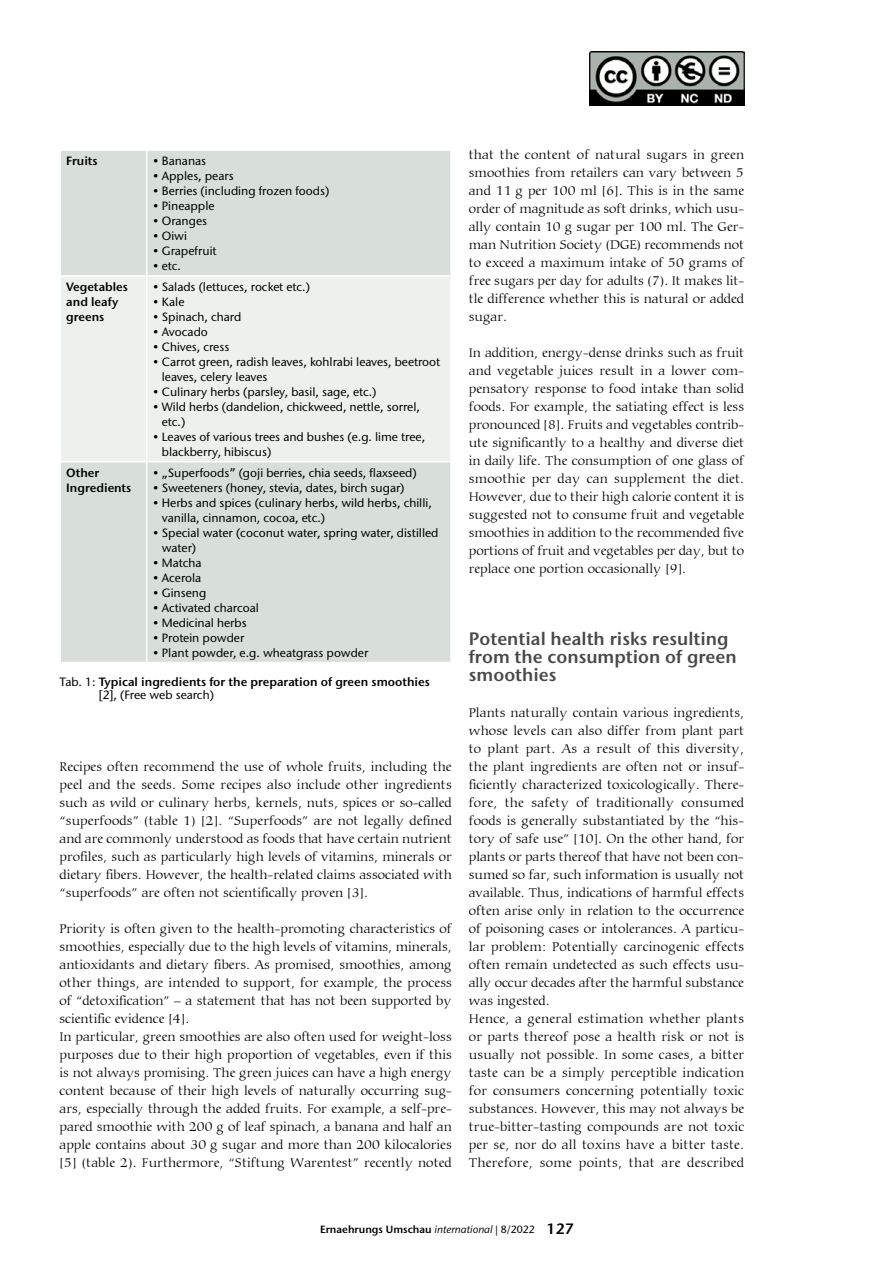
<style>
.page{position:relative;width:893px;height:1263px;background:#fff}
.page>*{position:absolute;margin:0;border:0;box-sizing:border-box;transform-origin:0 0}
.t1{font:600 18px/18px "Stone Sans ITC Pro";color:#494948}
.t2{font:300 13.5px/18px "Carmina BT";color:#000;text-align:justify}
.t3{font:500 12px/15px "Stone Sans ITC Std";color:#000}
.t4{font:600 12px/15px "Stone Sans ITC Pro";color:#000}
.t5{font:600 10.5px "Stone Sans ITC Pro";color:#000}
.s1{font-family:"Stone Sans ITC Std";font-weight:500}
.s2{font-family:"Stone Sans ITC Std";font-weight:500;font-style:italic}
.s3{font-size:15px}
</style>
<div class="page">
<div style="left:61px;top:151px;width:389px;height:511px;background:#d7dfd8"></div>
<div style="left:61px;top:277px;width:389px;height:184px;background:#edf1ee"></div>
<hr style="left:146px;top:151px;width:1px;height:124px;background:#fff">
<hr style="left:60px;top:275px;width:87px;height:2px;background:#fff">
<hr style="left:147px;top:275px;width:305px;height:2px;background:#fff">
<hr style="left:146px;top:277px;width:1px;height:184px;background:#fff">
<hr style="left:60px;top:461px;width:87px;height:1px;background:#fff">
<hr style="left:147px;top:461px;width:305px;height:1px;background:#fff">
<hr style="left:146px;top:462px;width:1px;height:200px;background:#fff">
<img style="left:590px;top:51px;width:154px;height:54px">
<p class="t4" style="left:66px;top:153px;width:33px">Fruits</p>
<p class="t3" style="left:153px;top:153px;width:55px">• Bananas</p>
<p class="t3" style="left:153px;top:168px;width:83px">• Apples, pears</p>
<p class="t3" style="left:153px;top:183px;width:178px">• Berries (including frozen foods)</p>
<p class="t3" style="left:153px;top:198px;width:63px">• Pineapple</p>
<p class="t3" style="left:153px;top:213px;width:56px">• Oranges</p>
<p class="t3" style="left:153px;top:228px;width:36px">• Oiwi</p>
<p class="t3" style="left:153px;top:243px;width:65px">• Grapefruit</p>
<p class="t3" style="left:153px;top:258px;width:30px">• etc.</p>
<p class="t4" style="left:66px;top:279px;width:63px">Vegetables and leafy greens</p>
<p class="t3" style="left:153px;top:279px;width:159px">• Salads (lettuces, rocket etc.)</p>
<p class="t3" style="left:153px;top:294px;width:33px">• Kale</p>
<p class="t3" style="left:153px;top:309px;width:90px">• Spinach, chard</p>
<p class="t3" style="left:153px;top:324px;width:57px">• Avocado</p>
<p class="t3" style="left:153px;top:339px;width:78px">• Chives, cress</p>
<p class="t3" style="left:162px;top:354px;width:280px;text-indent:-9px">• Carrot green, radish leaves, kohlrabi leaves, beetroot leaves, celery leaves</p>
<p class="t3" style="left:153px;top:384px;width:225px">• Culinary herbs (parsley, basil, sage, etc.)</p>
<p class="t3" style="left:162px;top:399px;width:260px;text-indent:-9px">• Wild herbs (dandelion, chickweed, nettle, sorrel, etc.)</p>
<p class="t3" style="left:162px;top:429px;width:265px;text-indent:-9px">• Leaves of various trees and bushes (e.g. lime tree, blackberry, hibiscus)</p>
<p class="t4" style="left:66px;top:465px;width:67px">Other<br>Ingredients</p>
<p class="t3" style="left:153px;top:465px;width:265px">• „Superfoods” (goji berries, chia seeds, flaxseed)</p>
<p class="t3" style="left:153px;top:480px;width:253px">• Sweeteners (honey, stevia, dates, birch sugar)</p>
<p class="t3" style="left:162px;top:495px;width:272px;text-indent:-9px">• Herbs and spices (culinary herbs, wild herbs, chilli, vanilla, cinnamon, cocoa, etc.)</p>
<p class="t3" style="left:162px;top:525px;width:278px;text-indent:-9px">• Special water (coconut water, spring water, distilled water)</p>
<p class="t3" style="left:153px;top:555px;width:50px">• Matcha</p>
<p class="t3" style="left:153px;top:570px;width:50px">• Acerola</p>
<p class="t3" style="left:153px;top:585px;width:55px">• Ginseng</p>
<p class="t3" style="left:153px;top:600px;width:108px">• Activated charcoal</p>
<p class="t3" style="left:153px;top:615px;width:95px">• Medicinal herbs</p>
<p class="t3" style="left:153px;top:630px;width:93px">• Protein powder</p>
<p class="t3" style="left:153px;top:645px;width:217px">• Plant powder, e.g. wheatgrass powder</p>
<p class="t4" style="left:60px;top:674px;width:372px"><span class="s1">Tab. 1:</span> Typical ingredients for the preparation of green smoothies</p>
<p class="t3" style="left:99px;top:687px;width:117px">[2], (Free web search)</p>
<p class="t2" style="left:60px;top:758px;width:394px">Recipes often recommend the use of whole fruits, including the peel and the seeds. Some recipes also include other ingredients such as wild or culinary herbs, kernels, nuts, spices or so-called “superfoods” (table 1) [2]. “Superfoods” are not legally defined and are commonly understood as foods that have certain nutrient profiles, such as particularly high levels of vitamins, minerals or dietary fibers. However, the health-related claims associated with “superfoods” are often not scientifically proven [3].</p>
<p class="t2" style="left:60px;top:920px;width:394px;text-align:left">Priority is often given to the health-promoting characteristics of smoothies, especially due to the high levels of vitamins, minerals, antioxidants and dietary fibers. As promised, smoothies, among other things, are intended to support, for example, the process of “detoxification” – a statement that has not been supported by scientific evidence [4].<br>In particular, green smoothies are also often used for weight-loss purposes due to their high proportion of vegetables, even if this is not always promising. The green juices can have a high energy content because of their high levels of naturally occurring sug&shy;ars, especially through the added fruits. For example, a self-pre&shy;pared smoothie with 200 g of leaf spinach, a banana and half an apple contains about 30 g sugar and more than 200 kilocalories [5] (table 2). Furthermore, “Stiftung Warentest” recently noted</p>
<p class="t2" style="left:469px;top:146px;width:277px">that the content of natural sugars in green smoothies from retailers can vary between 5 and 11 g per 100 ml [6]. This is in the same order of magnitude as soft drinks, which usu&shy;ally contain 10 g sugar per 100 ml. The Ger&shy;man Nutrition Society (DGE) recommends not to exceed a maximum intake of 50 grams of free sugars per day for adults (7). It makes lit&shy;tle difference whether this is natural or added sugar.</p>
<p class="t2" style="left:469px;top:344px;width:277px">In addition, energy-dense drinks such as fruit and vegetable juices result in a lower com&shy;pensatory response to food intake than solid foods. For example, the satiating effect is less pronounced [8]. Fruits and vegetables contrib&shy;ute significantly to a healthy and diverse diet in daily life. The consumption of one glass of smoothie per day can supplement the diet.<br>However, due to their high calorie content it is suggested not to consume fruit and vegetable smoothies in addition to the recommended five portions of fruit and vegetables per day, but to replace one portion occasionally [9].</p>
<h1 class="t1" style="left:469px;top:630px;width:269px">Potential health risks resulting from the consumption of green smoothies</h1>
<p class="t2" style="left:469px;top:704px;width:277px;text-align:left">Plants naturally contain various ingredients, whose levels can also differ from plant part to plant part. As a result of this diversity, the plant ingredients are often not or insuf&shy;ficiently characterized toxicologically. There&shy;fore, the safety of traditionally consumed foods is generally substantiated by the “his&shy;tory of safe use” [10]. On the other hand, for plants or parts thereof that have not been con&shy;sumed so far, such information is usually not available. Thus, indications of harmful effects often arise only in relation to the occurrence of poisoning cases or intolerances. A particu&shy;lar problem: Potentially carcinogenic effects often remain undetected as such effects usu&shy;ally occur decades after the harmful substance was ingested.<br>Hence, a general estimation whether plants or parts thereof pose a health risk or not is usually not possible. In some cases, a bitter taste can be a simply perceptible indication for consumers concerning potentially toxic substances. However, this may not always be true-bitter-tasting compounds are not toxic per se, nor do all toxins have a bitter taste.<br>Therefore, some points, that are described</p>
<p class="t5" style="left:320px;top:1222px;width:255px">Ernaehrungs Umschau <span class="s2">international</span> <span class="s1">| 8/2022</span> <span class="s3">127</span></p>
</div>
